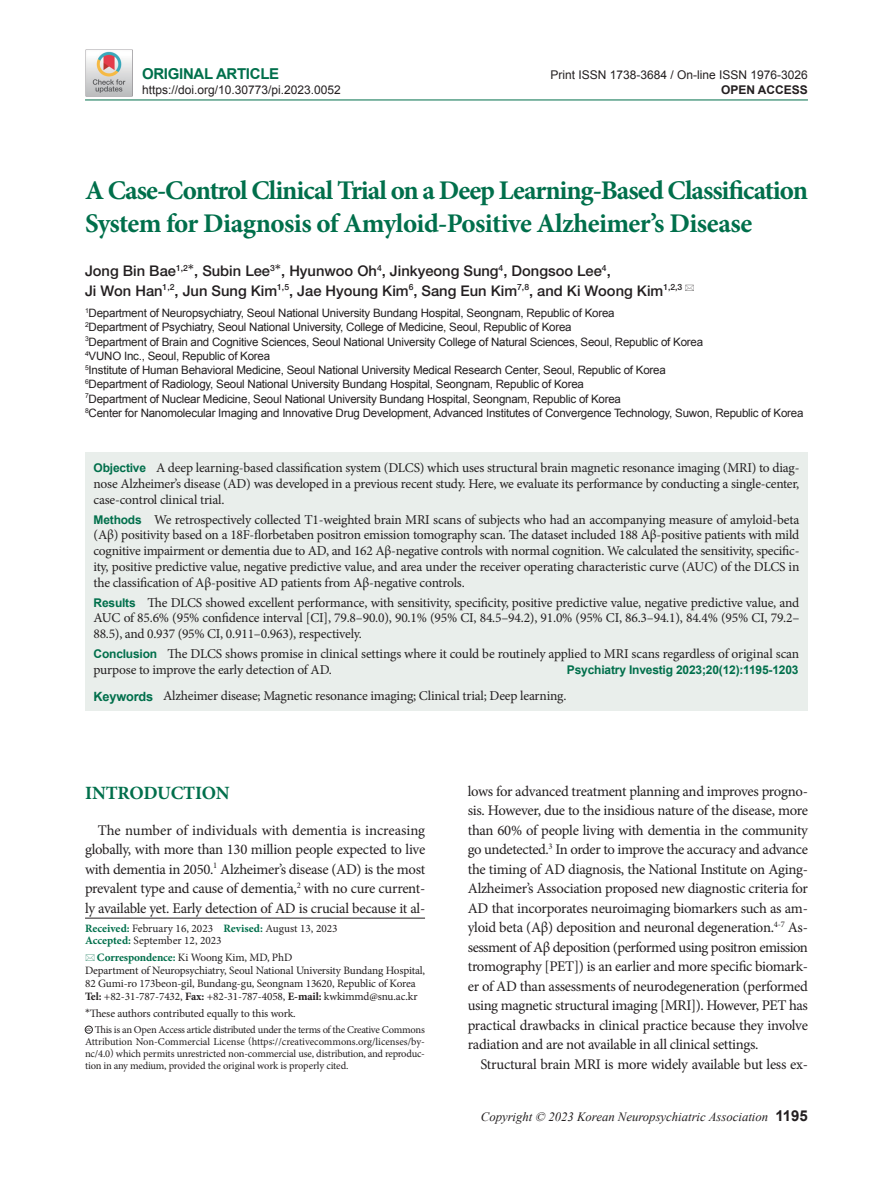
<style>
.page{position:relative;width:893px;height:1191px;background:#fff}
.page>*{position:absolute;margin:0;border:0;box-sizing:border-box;transform-origin:0 0}
.t1{font:700 27px/33px "Minion Pro";letter-spacing:-.03em;color:#006f4b}
.t2{font:700 18.75px "Minion Pro";letter-spacing:-.01em;color:#006f4b}
.t3{font:700 15px "Arial";letter-spacing:-.02em;color:#006f4b}
.t4{font:14.7px/19.5px "Minion Pro";letter-spacing:-.02em;color:#231f20;text-align:justify}
.t5{font:500 14.7px/19.5px "Helvetica Neue LT Std";color:#231f20}
.t6{font:13.5px/15.8px "Minion Pro";letter-spacing:-.015em;color:#231f20;text-align:justify}
.t7{font:italic 12.75px "Times New Roman";color:#231f20}
.t8{font:12px "Arial";color:#231f20}
.t9{font:700 12px "Arial";letter-spacing:-.015em;color:#006f4b}
.t10{font:700 12px "Arial";color:#231f20}
.t11{font:11.55px/14.2px "Arial";letter-spacing:-.02em;color:#231f20}
.t12{font:11.25px/12.8px "Minion Pro";letter-spacing:-.01em;color:#231f20}
.t13{font:10.5px/12px "Minion Pro";letter-spacing:-.015em;color:#231f20;text-align:justify}
.s1{font-family:"Century Gothic";font-weight:400}
.s2{font-family:"Arial";font-weight:700;font-size:12px;color:#006f4b}
.s3{font-family:"Arial";font-weight:700;font-size:12.75px;color:#006f4b}
.s4{font-weight:700;color:#006f4b}
.s5{font-weight:700}
.s6{font-family:"Century Gothic"}
.s7{font-family:"Arial";font-weight:700;font-style:normal;font-size:15px}
</style>
<div class="page">
<div style="left:85px;top:452px;width:723px;height:259px;background:#e9eeeb"></div>
<hr style="left:85px;top:100px;width:723px;height:1px;background:#006f4b">
<hr style="left:85px;top:917px;width:340px;height:1px;background:#231f20">
<div style="left:85px;top:1026px;width:8px;height:7px;border:1px solid #231f20;border-radius:50%"></div>
<img style="left:85px;top:49px;width:48px;height:48px">
<p class="t3" style="left:142px;top:64px;width:139px">ORIGINAL ARTICLE</p>
<p class="t8" style="left:142px;top:82px;width:200px">https://doi.org/10.30773/pi.2023.0052</p>
<p class="t8" style="left:550px;top:67px;width:259px">Print ISSN 1738-3684 / On-line ISSN 1976-3026</p>
<p class="t10" style="left:721px;top:82px;width:88px">OPEN ACCESS</p>
<h1 class="t1" style="left:85px;top:173px;width:724px">A Case-Control Clinical Trial on a Deep Learning-Based Classification<br>System for Diagnosis of Amyloid-Positive Alzheimer’s Disease</h1>
<p class="t5" style="left:85px;top:261px;width:599px">Jong Bin Bae<sup>1,2</sup><span class="s1">*</span>, Subin Lee<sup>3</sup><span class="s1">*</span>, Hyunwoo Oh<sup>4</sup>, Jinkyeong Sung<sup>4</sup>, Dongsoo Lee<sup>4</sup>,<br>Ji Won Han<sup>1,2</sup>, Jun Sung Kim<sup>1,5</sup>, Jae Hyoung Kim<sup>6</sup>, Sang Eun Kim<sup>7,8</sup>, and Ki Woong Kim<sup>1,2,3</sup></p>
<p class="t11" style="left:85px;top:306px;width:720px"><sup>1</sup>Department of Neuropsychiatry, Seoul National University Bundang Hospital, Seongnam, Republic of Korea<br><sup>2</sup>Department of Psychiatry, Seoul National University, College of Medicine, Seoul, Republic of Korea<br><sup>3</sup>Department of Brain and Cognitive Sciences, Seoul National University College of Natural Sciences, Seoul, Republic of Korea<br><sup>4</sup>VUNO Inc., Seoul, Republic of Korea<br><sup>5</sup>Institute of Human Behavioral Medicine, Seoul National University Medical Research Center, Seoul, Republic of Korea<br><sup>6</sup>Department of Radiology, Seoul National University Bundang Hospital, Seongnam, Republic of Korea<br><sup>7</sup>Department of Nuclear Medicine, Seoul National University Bundang Hospital, Seongnam, Republic of Korea<br><sup>8</sup>Center for Nanomolecular Imaging and Innovative Drug Development, Advanced Institutes of Convergence Technology, Suwon, Republic of Korea</p>
<p class="t6" style="left:94px;top:460px;width:707px"><span class="s2">Objective</span> A deep learning-based classification system (DLCS) which uses structural brain magnetic resonance imaging (MRI) to diag&shy;nose Alzheimer’s disease (AD) was developed in a previous recent study. Here, we evaluate its performance by conducting a single-center, case-control clinical trial.</p>
<p class="t6" style="left:94px;top:511px;width:707px"><span class="s2">Methods</span> We retrospectively collected T1-weighted brain MRI scans of subjects who had an accompanying measure of amyloid-beta (Aβ) positivity based on a 18F-florbetaben positron emission tomography scan. The dataset included 188 Aβ-positive patients with mild cognitive impairment or dementia due to AD, and 162 Aβ-negative controls with normal cognition. We calculated the sensitivity, specific&shy;ity, positive predictive value, negative predictive value, and area under the receiver operating characteristic curve (AUC) of the DLCS in the classification of Aβ-positive AD patients from Aβ-negative controls.</p>
<p class="t6" style="left:94px;top:594px;width:707px"><span class="s2">Results</span> The DLCS showed excellent performance, with sensitivity, specificity, positive predictive value, negative predictive value, and AUC of 85.6% (95% confidence interval [CI], 79.8–90.0), 90.1% (95% CI, 84.5–94.2), 91.0% (95% CI, 86.3–94.1), 84.4% (95% CI, 79.2– 88.5), and 0.937 (95% CI, 0.911–0.963), respectively.</p>
<p class="t6" style="left:94px;top:646px;width:707px"><span class="s2">Conclusion</span> The DLCS shows promise in clinical settings where it could be routinely applied to MRI scans regardless of original scan purpose to improve the early detection of AD.</p>
<p class="t9" style="left:567px;top:661px;width:233px">Psychiatry Investig 2023;20(12):1195-1203</p>
<p class="t6" style="left:94px;top:688px;width:474px"><span class="s3">Keywords</span> Alzheimer disease; Magnetic resonance imaging; Clinical trial; Deep learning.</p>
<h2 class="t2" style="left:85px;top:779px;width:146px">INTRODUCTION</h2>
<p class="t4" style="left:85px;top:820px;width:342px;text-indent:13px">The number of individuals with dementia is increasing globally, with more than 130 million people expected to live with dementia in 2050.<sup>1</sup> Alzheimer’s disease (AD) is the most prevalent type and cause of dementia,<sup>2</sup> with no cure current&shy;ly available yet. Early detection of AD is crucial because it al-</p>
<p class="t12" style="left:85px;top:921px;width:254px"><span class="s4">Received:</span> February 16, 2023 <span class="s4">Revised:</span> August 13, 2023<br><span class="s4">Accepted:</span> September 12, 2023</p>
<p class="t12" style="left:85px;top:951px;width:341px;text-indent:12px"><span class="s4">Correspondence:</span> Ki Woong Kim, MD, PhD<br>Department of Neuropsychiatry, Seoul National University Bundang Hospital, 82 Gumi-ro 173beon-gil, Bundang-gu, Seongnam 13620, Republic of Korea <span class="s5">Tel:</span> +82-31-787-7432, <span class="s5">Fax:</span> +82-31-787-4058, <span class="s5">E-mail:</span> kwkimmd@snu.ac.kr</p>
<p class="t12" style="left:85px;top:1006px;width:212px"><span class="s6">*</span>These authors contributed equally to this work.</p>
<p class="t13" style="left:85px;top:1023px;width:342px"><sup>cc</sup> This is an Open Access article distributed under the terms of the Creative Commons Attribution Non-Commercial License (https://creativecommons.org/licenses/by&shy;nc/4.0) which permits unrestricted non-commercial use, distribution, and reproduc&shy;tion in any medium, provided the original work is properly cited.</p>
<p class="t4" style="left:468px;top:781px;width:342px">lows for advanced treatment planning and improves progno&shy;sis. However, due to the insidious nature of the disease, more than 60% of people living with dementia in the community go undetected.<sup>3</sup> In order to improve the accuracy and advance the timing of AD diagnosis, the National Institute on Aging-Alzheimer’s Association proposed new diagnostic criteria for AD that incorporates neuroimaging biomarkers such as am&shy;yloid beta (Aβ) deposition and neuronal degeneration.<sup>4-7</sup> As&shy;sessment of Aβ deposition (performed using positron emission tromography [PET]) is an earlier and more specific biomark&shy;er of AD than assessments of neurodegeneration (performed using magnetic structural imaging [MRI]). However, PET has practical drawbacks in clinical practice because they involve radiation and are not available in all clinical settings.</p>
<p class="t4" style="left:480px;top:1054px;width:329px">Structural brain MRI is more widely available but less ex-</p>
<p class="t7" style="left:481px;top:1107px;width:329px">Copyright © 2023 Korean Neuropsychiatric Association <span class="s7">1195</span></p>
</div>
